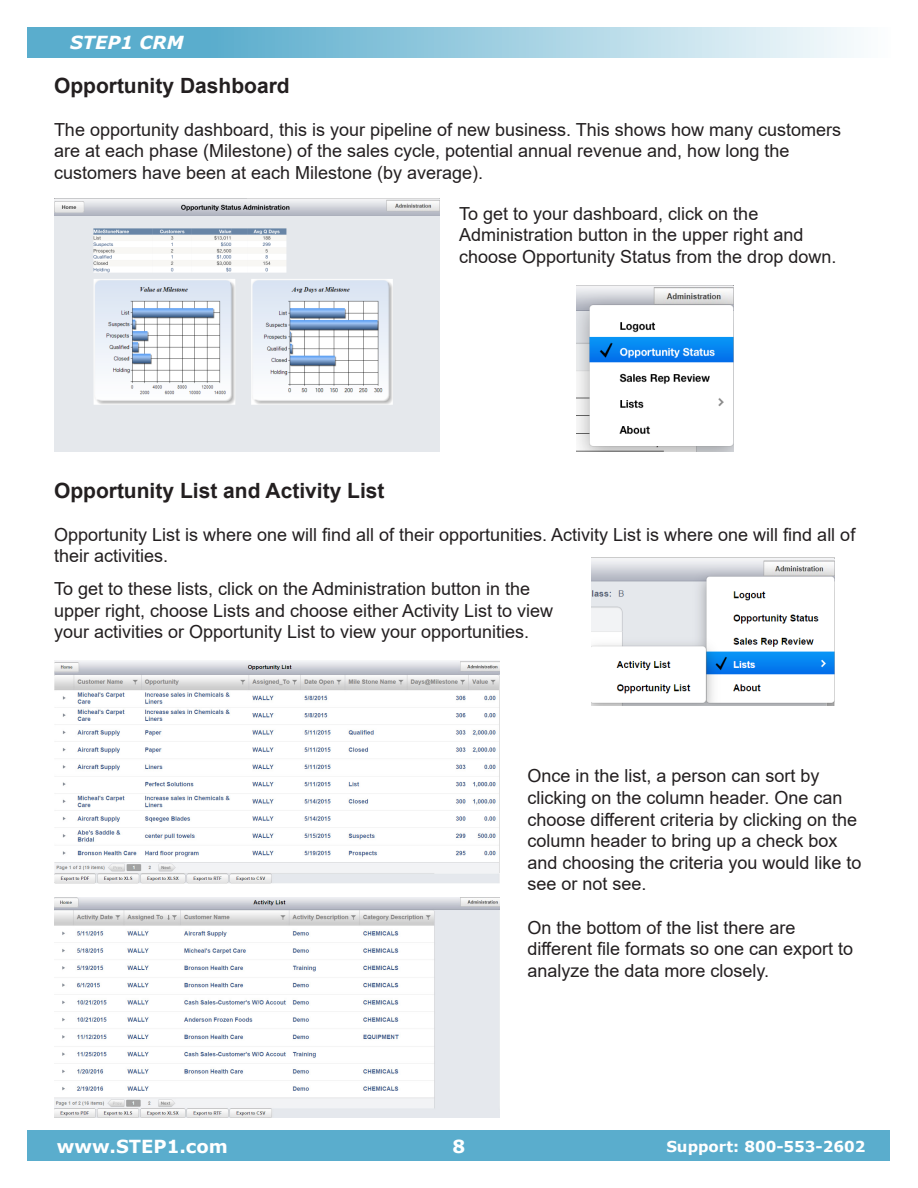
<style>
.page{position:relative;width:918px;height:1188px;background:#fff}
.page>*{position:absolute;margin:0;border:0;box-sizing:border-box;transform-origin:0 0}
.t1{font:700 21px "Arial";color:#231f20}
.t2{font:18px/21.6px "Arial";color:#231f20}
.t3{font:700 18px "Verdana";color:#fff}
.t4{font:italic 700 18px "Verdana";color:#fff}
.t5{font:700 15px "Verdana";color:#fff}
</style>
<div class="page">
<svg style="left:27px;top:27px;width:827px;height:30px;background:#96cade"></svg>
<div style="left:27px;top:1131px;width:863px;height:30px;background:#5aadcd"></div>
<img style="left:54px;top:198px;width:386px;height:253px">
<img style="left:577px;top:285px;width:157px;height:166px">
<img style="left:592px;top:557px;width:243px;height:148px">
<img style="left:54px;top:897px;width:446px;height:220px">
<img style="left:54px;top:661px;width:446px;height:223px">
<p class="t4" style="left:70px;top:30px;width:115px">STEP1 CRM</p>
<p class="t1" style="left:54px;top:71px;width:237px">Opportunity Dashboard</p>
<p class="t2" style="left:54px;top:119px;width:789px">The opportunity dashboard, this is your pipeline of new business. This shows how many customers are at each phase (Milestone) of the sales cycle, potential annual revenue and, how long the customers have been at each Milestone (by average).</p>
<p class="t2" style="left:459px;top:203px;width:379px">To get to your dashboard, click on the<br>Administration button in the upper right and choose Opportunity Status from the drop down.</p>
<p class="t1" style="left:54px;top:476px;width:332px">Opportunity List and Activity List</p>
<p class="t2" style="left:54px;top:524px;width:803px">Opportunity List is where one will find all of their opportunities. Activity List is where one will find all of their activities.</p>
<p class="t2" style="left:54px;top:578px;width:501px">To get to these lists, click on the Administration button in the upper right, choose Lists and choose either Activity List to view your activities or Opportunity List to view your opportunities.</p>
<p class="t2" style="left:527px;top:765px;width:336px">Once in the list, a person can sort by clicking on the column header. One can choose different criteria by clicking on the column header to bring up a check box and choosing the criteria you would like to see or not see.</p>
<p class="t2" style="left:527px;top:916px;width:327px">On the bottom of the list there are different file formats so one can export to analyze the data more closely.</p>
<p class="t3" style="left:57px;top:1133px;width:173px">www.STEP1.com</p>
<p class="t3" style="left:453px;top:1133px;width:14px">8</p>
<p class="t5" style="left:666px;top:1135px;width:201px">Support: 800-553-2602</p>
</div>
